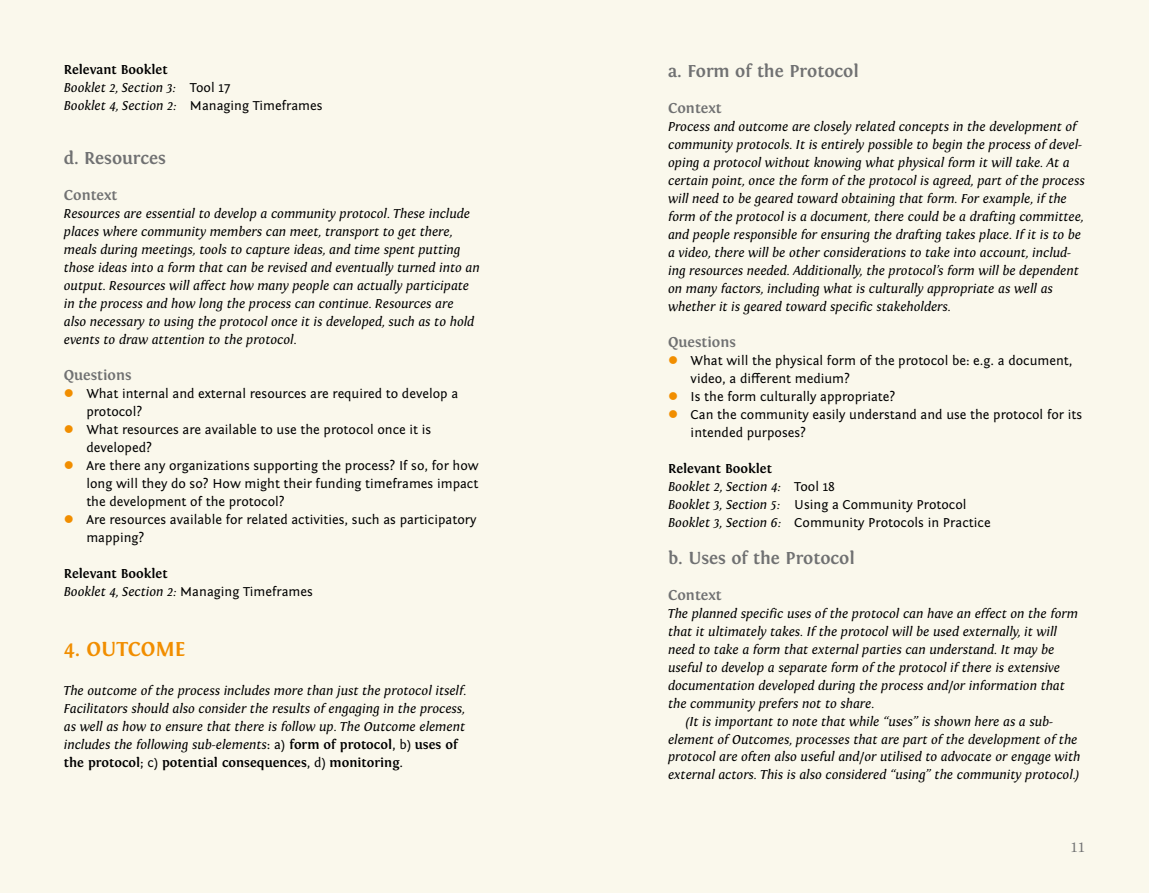
<style>
.page{position:relative;width:1149px;height:893px;background:#fff}
.page>*{position:absolute;margin:0;border:0;box-sizing:border-box;transform-origin:0 0}
.t1{font:700 21px "Fontin";color:#f18e00}
.t2{font:700 18px "Fontin";color:#707172}
.t3{font:700 15px "Fontin";color:#707172}
.t4{font:15px "Adobe Jenson Pro";color:#707172}
.t5{font:italic 13.5px/18px "Fontin";color:#000}
.t6{font:13.5px/18px "Fontin Sans";color:#000}
.s1{font-weight:700;font-style:normal}
.s2{font-family:"Fontin Sans";font-style:normal}
.s3{color:#f18e00}
.s4{font-family:"Fontin";font-style:italic}
</style>
<div class="page">
<div style="left:0;top:0;width:1148px;height:893px;background:#faf8ec"></div>
<p class="t5" style="left:64px;top:60px;width:260px"><span class="s1">Relevant Booklet<br></span>Booklet 2, Section 3: <span class="s2">Tool 17<br></span>Booklet 4, Section 2: <span class="s2">Managing Timeframes</span></p>
<h2 class="t2" style="left:64px;top:148px;width:104px">d. Resources</h2>
<p class="t3" style="left:64px;top:187px;width:55px">Context</p>
<p class="t5" style="left:64px;top:204px;width:417px">Resources are essential to develop a community protocol. These include places where community members can meet, transport to get there, meals during meetings, tools to capture ideas, and time spent putting those ideas into a form that can be revised and eventually turned into an output. Resources will affect how many people can actually participate in the process and how long the process can continue. Resources are<br>also necessary to using the protocol once it is developed, such as to hold events to draw attention to the protocol.</p>
<p class="t3" style="left:64px;top:367px;width:69px">Questions</p>
<p class="t6" style="left:86px;top:385px;width:373px;text-indent:-23px"><span class="s3">●</span> What internal and external resources are required to develop a protocol?</p>
<p class="t6" style="left:86px;top:421px;width:346px;text-indent:-23px"><span class="s3">●</span> What resources are available to use the protocol once it is developed?</p>
<p class="t6" style="left:86px;top:457px;width:394px;text-align:justify;text-indent:-23px"><span class="s3">●</span> Are there any organizations supporting the process? If so, for how long will they do so? How might their funding timeframes impact the development of the protocol?</p>
<p class="t6" style="left:86px;top:511px;width:391px;text-indent:-23px"><span class="s3">●</span> Are resources available for related activities, such as participatory mapping?</p>
<p class="t5" style="left:64px;top:564px;width:250px"><span class="s1">Relevant Booklet<br></span>Booklet 4, Section 2: <span class="s2">Managing Timeframes</span></p>
<h1 class="t1" style="left:64px;top:637px;width:121px">4. OUTCOME</h1>
<p class="t5" style="left:64px;top:681px;width:404px">The outcome of the process includes more than just the protocol itself.<br>Facilitators should also consider the results of engaging in the process, as well as how to ensure that there is follow up. The Outcome element includes the following sub-elements<span class="s2">: a)</span> <span class="s1">form of protocol</span><span class="s2">, b)</span> <span class="s1">uses of the protocol</span><span class="s2">; c)</span> <span class="s1">potential consequences</span><span class="s2">, d)</span> <span class="s1">monitoring</span><span class="s2">.</span></p>
<h2 class="t2" style="left:668px;top:61px;width:192px">a. Form of the Protocol</h2>
<p class="t3" style="left:668px;top:100px;width:55px">Context</p>
<p class="t5" style="left:668px;top:118px;width:418px">Process and outcome are closely related concepts in the development of community protocols. It is entirely possible to begin the process of devel&shy;oping a protocol without knowing what physical form it will take. At a certain point, once the form of the protocol is agreed, part of the process will need to be geared toward obtaining that form. For example, if the form of the protocol is a document, there could be a drafting committee, and people responsible for ensuring the drafting takes place. If it is to be a video, there will be other considerations to take into account, includ&shy;ing resources needed. Additionally, the protocol’s form will be dependent on many factors, including what is culturally appropriate as well as whether it is geared toward specific stakeholders.</p>
<p class="t3" style="left:668px;top:334px;width:69px">Questions</p>
<p class="t6" style="left:690px;top:352px;width:383px;text-indent:-23px"><span class="s3">●</span> What will the physical form of the protocol be: e.g. a document, video, a different medium?</p>
<p class="t6" style="left:668px;top:388px;width:229px"><span class="s3">●</span> Is the form culturally appropriate?</p>
<p class="t6" style="left:690px;top:406px;width:393px;text-indent:-23px"><span class="s3">●</span> Can the community easily understand and use the protocol for its intended purposes?</p>
<p class="t5" style="left:668px;top:460px;width:168px"><span class="s1">Relevant Booklet<br></span>Booklet 2, Section 4: <span class="s2">Tool 18</span></p>
<p class="t6" style="left:668px;top:496px;width:324px"><span class="s4">Booklet 3, Section 5:</span> Using a Community Protocol<br><span class="s4">Booklet 3, Section 6:</span> Community Protocols in Practice</p>
<h2 class="t2" style="left:668px;top:547px;width:188px">b. Uses of the Protocol</h2>
<p class="t3" style="left:668px;top:586px;width:55px">Context</p>
<p class="t5" style="left:668px;top:604px;width:411px">The planned specific uses of the protocol can have an effect on the form</p>
<p class="t5" style="left:668px;top:622px;width:390px">that it ultimately takes. If the protocol will be used externally, it will</p>
<p class="t5" style="left:668px;top:640px;width:388px">need to take a form that external parties can understand. It may be</p>
<p class="t5" style="left:668px;top:658px;width:393px">useful to develop a separate form of the protocol if there is extensive</p>
<p class="t5" style="left:668px;top:676px;width:398px">documentation developed during the process and/or information that</p>
<p class="t5" style="left:668px;top:694px;width:207px">the community prefers not to share.</p>
<p class="t5" style="left:685px;top:712px;width:369px">(It is important to note that while “uses” is shown here as a sub-</p>
<p class="t5" style="left:668px;top:730px;width:411px">element of Outcomes, processes that are part of the development of the</p>
<p class="t5" style="left:668px;top:748px;width:414px">protocol are often also useful and/or utilised to advocate or engage with</p>
<p class="t5" style="left:668px;top:766px;width:413px">external actors. This is also considered “using” the community protocol.)</p>
<p class="t4" style="left:1070px;top:839px;width:16px">11</p>
</div>
